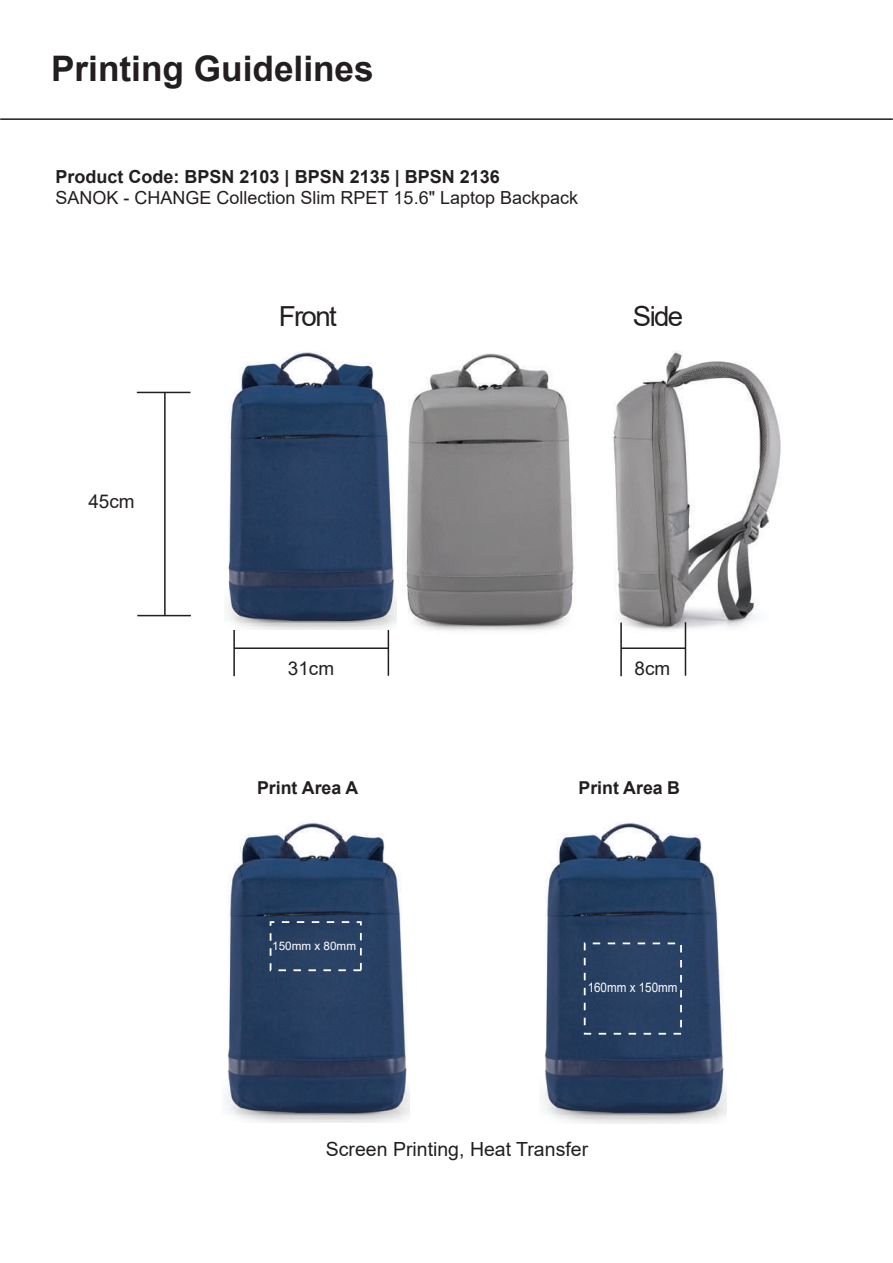
<style>
.page{position:relative;width:893px;height:1263px;background:#fff}
.page>*{position:absolute;margin:0;border:0;box-sizing:border-box;transform-origin:0 0}
.t1{font:700 35.25px "Arial";color:#231f20}
.t2{font:27.6px "Arial";letter-spacing:-.06em;color:#231f20}
.t3{font:19.5px "Arial";color:#231f20}
.t4{font:18.9px "Arial";color:#231f20}
.t5{font:18px "Arial";color:#231f20}
.t6{font:700 18px "Arial";color:#231f20}
.t7{font:700 17.85px "Arial";color:#231f20}
.t8{font:13.2px "Arial";color:#fff;scale:.88 1}
.t9{font:11.7px "Arial";color:#fff}
</style>
<div class="page">
<hr style="left:0;top:118px;width:893px;height:2px;background:#231f20">
<hr style="left:164px;top:392px;width:2px;height:224px;background:#231f20">
<hr style="left:137px;top:392px;width:53px;height:1px;background:#231f20">
<hr style="left:137px;top:615px;width:54px;height:1px;background:#231f20">
<hr style="left:234px;top:647px;width:154px;height:2px;background:#231f20">
<hr style="left:233px;top:623px;width:2px;height:53px;background:#231f20">
<hr style="left:388px;top:622px;width:1px;height:54px;background:#231f20">
<img style="left:405px;top:353px;width:170px;height:278px">
<img style="left:226px;top:352px;width:171px;height:277px">
<img style="left:225px;top:822px;width:184px;height:301px">
<img style="left:613px;top:351px;width:168px;height:283px">
<div style="left:270px;top:921px;width:92px;height:50px;border:2px dashed #fff"></div>
<img style="left:542px;top:822px;width:184px;height:301px">
<hr style="left:621px;top:647px;width:65px;height:2px;background:#231f20">
<hr style="left:620px;top:623px;width:2px;height:53px;background:#231f20">
<hr style="left:685px;top:622px;width:1px;height:54px;background:#231f20">
<div style="left:584px;top:942px;width:98px;height:93px;border:2px dashed #fff"></div>
<h1 class="t1" style="left:51px;top:44px;width:324px">Printing Guidelines</h1>
<p class="t6" style="left:56px;top:164px;width:446px">Product Code: BPSN 2103 | BPSN 2135 | BPSN 2136</p>
<p class="t5" style="left:56px;top:185px;width:524px">SANOK - CHANGE Collection Slim RPET 15.6" Laptop Backpack</p>
<p class="t4" style="left:88px;top:488px;width:48px">45cm</p>
<h2 class="t2" style="left:279px;top:297px;width:59px">Front</h2>
<h2 class="t2" style="left:633px;top:297px;width:52px">Side</h2>
<p class="t4" style="left:288px;top:655px;width:48px">31cm</p>
<p class="t4" style="left:634px;top:655px;width:37px">8cm</p>
<p class="t7" style="left:257px;top:775px;width:103px">Print Area A</p>
<p class="t9" style="left:272px;top:938px;width:85px">150mm x 80mm</p>
<p class="t7" style="left:578px;top:775px;width:103px">Print Area B</p>
<p class="t8" style="left:588px;top:978px;width:104px">160mm x 150mm</p>
<p class="t3" style="left:326px;top:1135px;width:264px">Screen Printing, Heat Transfer</p>
</div>
